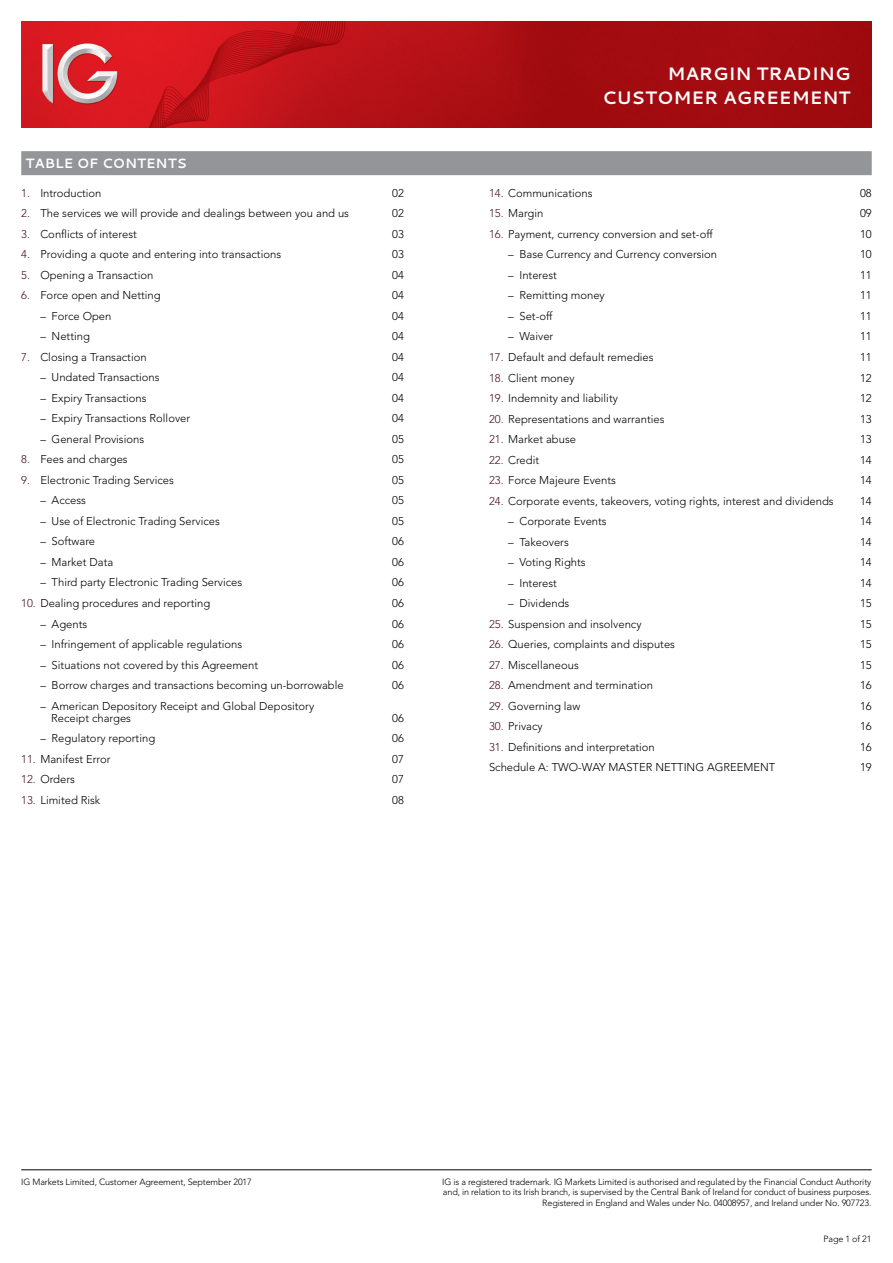
<style>
.page{position:relative;width:893px;height:1263px;background:#fff}
.page>*{position:absolute;margin:0;border:0;box-sizing:border-box;transform-origin:0 0}
.t1{font:700 18px/24px "Cantarell";color:#fff;text-align:right}
.t2{font:700 13.5px "Cantarell";color:#fff}
.t3{font:300 11.25px/12px "Avenir LT Std";color:#000}
.t4{font:300 9px/10.5px "Avenir LT Std";letter-spacing:-.015em;color:#000;text-align:right}
.s1{color:#4b1322}
</style>
<div class="page">
<img style="left:21px;top:21px;width:851px;height:107px">
<hr style="left:21px;top:1169px;width:851px;height:1px;background:#000">
<div style="left:21px;top:151px;width:851px;height:24px;background:#939598"></div>
<p class="t2" style="left:26px;top:154px;width:163px">TABLE OF CONTENTS</p>
<p class="t3" style="left:21px;top:187px;width:82px"><span class="s1">1.</span> Introduction</p>
<p class="t3" style="left:392px;top:187px;width:13px">02</p>
<p class="t3" style="left:21px;top:207px;width:329px"><span class="s1">2.</span> The services we will provide and dealings between you and us</p>
<p class="t3" style="left:392px;top:207px;width:13px">02</p>
<p class="t3" style="left:21px;top:228px;width:117px"><span class="s1">3.</span> Conflicts of interest</p>
<p class="t3" style="left:392px;top:228px;width:13px">03</p>
<p class="t3" style="left:21px;top:248px;width:261px"><span class="s1">4.</span> Providing a quote and entering into transactions</p>
<p class="t3" style="left:392px;top:248px;width:13px">03</p>
<p class="t3" style="left:21px;top:269px;width:134px"><span class="s1">5.</span> Opening a Transaction</p>
<p class="t3" style="left:392px;top:269px;width:13px">04</p>
<p class="t3" style="left:21px;top:289px;width:141px"><span class="s1">6.</span> Force open and Netting</p>
<p class="t3" style="left:392px;top:289px;width:13px">04</p>
<p class="t3" style="left:40px;top:310px;width:73px">– Force Open</p>
<p class="t3" style="left:392px;top:310px;width:13px">04</p>
<p class="t3" style="left:40px;top:330px;width:51px">– Netting</p>
<p class="t3" style="left:392px;top:330px;width:13px">04</p>
<p class="t3" style="left:21px;top:351px;width:127px"><span class="s1">7.</span> Closing a Transaction</p>
<p class="t3" style="left:392px;top:351px;width:13px">04</p>
<p class="t3" style="left:40px;top:371px;width:121px">– Undated Transactions</p>
<p class="t3" style="left:392px;top:371px;width:13px">04</p>
<p class="t3" style="left:40px;top:392px;width:108px">– Expiry Transactions</p>
<p class="t3" style="left:392px;top:392px;width:13px">04</p>
<p class="t3" style="left:40px;top:412px;width:151px">– Expiry Transactions Rollover</p>
<p class="t3" style="left:392px;top:412px;width:13px">04</p>
<p class="t3" style="left:40px;top:433px;width:105px">– General Provisions</p>
<p class="t3" style="left:392px;top:433px;width:13px">05</p>
<p class="t3" style="left:21px;top:454px;width:108px"><span class="s1">8.</span> Fees and charges</p>
<p class="t3" style="left:392px;top:454px;width:13px">05</p>
<p class="t3" style="left:21px;top:474px;width:154px"><span class="s1">9.</span> Electronic Trading Services</p>
<p class="t3" style="left:392px;top:474px;width:13px">05</p>
<p class="t3" style="left:40px;top:495px;width:47px">– Access</p>
<p class="t3" style="left:392px;top:495px;width:13px">05</p>
<p class="t3" style="left:40px;top:515px;width:181px">– Use of Electronic Trading Services</p>
<p class="t3" style="left:392px;top:515px;width:13px">05</p>
<p class="t3" style="left:40px;top:536px;width:56px">– Software</p>
<p class="t3" style="left:392px;top:536px;width:13px">06</p>
<p class="t3" style="left:40px;top:556px;width:74px">– Market Data</p>
<p class="t3" style="left:392px;top:556px;width:13px">06</p>
<p class="t3" style="left:40px;top:577px;width:203px">– Third party Electronic Trading Services</p>
<p class="t3" style="left:392px;top:577px;width:13px">06</p>
<p class="t3" style="left:21px;top:597px;width:190px"><span class="s1">10.</span> Dealing procedures and reporting</p>
<p class="t3" style="left:392px;top:597px;width:13px">06</p>
<p class="t3" style="left:40px;top:618px;width:48px">– Agents</p>
<p class="t3" style="left:392px;top:618px;width:13px">06</p>
<p class="t3" style="left:40px;top:638px;width:203px">– Infringement of applicable regulations</p>
<p class="t3" style="left:392px;top:638px;width:13px">06</p>
<p class="t3" style="left:40px;top:659px;width:219px">– Situations not covered by this Agreement</p>
<p class="t3" style="left:392px;top:659px;width:13px">06</p>
<p class="t3" style="left:40px;top:679px;width:305px">– Borrow charges and transactions becoming un-borrowable</p>
<p class="t3" style="left:392px;top:679px;width:13px">06</p>
<p class="t3" style="left:51px;top:700px;width:264px;text-indent:-11px">– American Depository Receipt and Global Depository<br>Receipt charges</p>
<p class="t3" style="left:392px;top:712px;width:13px">06</p>
<p class="t3" style="left:40px;top:732px;width:116px">– Regulatory reporting</p>
<p class="t3" style="left:392px;top:732px;width:13px">06</p>
<p class="t3" style="left:21px;top:753px;width:91px"><span class="s1">11.</span> Manifest Error</p>
<p class="t3" style="left:392px;top:753px;width:13px">07</p>
<p class="t3" style="left:21px;top:773px;width:55px"><span class="s1">12.</span> Orders</p>
<p class="t3" style="left:392px;top:773px;width:13px">07</p>
<p class="t3" style="left:21px;top:794px;width:81px"><span class="s1">13.</span> Limited Risk</p>
<p class="t3" style="left:392px;top:794px;width:13px">08</p>
<h1 class="t1" style="left:602px;top:61px;width:250px">MARGIN TRADING<br>CUSTOMER AGREEMENT</h1>
<p class="t3" style="left:489px;top:187px;width:105px"><span class="s1">14.</span> Communications</p>
<p class="t3" style="left:860px;top:187px;width:13px">08</p>
<p class="t3" style="left:489px;top:208px;width:56px"><span class="s1">15.</span> Margin</p>
<p class="t3" style="left:860px;top:208px;width:13px">09</p>
<p class="t3" style="left:489px;top:228px;width:225px"><span class="s1">16.</span> Payment, currency conversion and set-off</p>
<p class="t3" style="left:860px;top:228px;width:13px">10</p>
<p class="t3" style="left:508px;top:249px;width:211px">– Base Currency and Currency conversion</p>
<p class="t3" style="left:860px;top:249px;width:13px">10</p>
<p class="t3" style="left:508px;top:269px;width:50px">– Interest</p>
<p class="t3" style="left:860px;top:269px;width:13px">11</p>
<p class="t3" style="left:508px;top:290px;width:98px">– Remitting money</p>
<p class="t3" style="left:860px;top:290px;width:13px">11</p>
<p class="t3" style="left:508px;top:310px;width:46px">– Set-off</p>
<p class="t3" style="left:860px;top:310px;width:13px">11</p>
<p class="t3" style="left:508px;top:331px;width:47px">– Waiver</p>
<p class="t3" style="left:860px;top:331px;width:13px">11</p>
<p class="t3" style="left:489px;top:351px;width:166px"><span class="s1">17.</span> Default and default remedies</p>
<p class="t3" style="left:860px;top:351px;width:13px">11</p>
<p class="t3" style="left:489px;top:372px;width:87px"><span class="s1">18.</span> Client money</p>
<p class="t3" style="left:860px;top:372px;width:13px">12</p>
<p class="t3" style="left:489px;top:392px;width:130px"><span class="s1">19.</span> Indemnity and liability</p>
<p class="t3" style="left:860px;top:392px;width:13px">12</p>
<p class="t3" style="left:489px;top:413px;width:177px"><span class="s1">20.</span> Representations and warranties</p>
<p class="t3" style="left:860px;top:413px;width:13px">13</p>
<p class="t3" style="left:489px;top:433px;width:89px"><span class="s1">21.</span> Market abuse</p>
<p class="t3" style="left:860px;top:433px;width:13px">13</p>
<p class="t3" style="left:489px;top:454px;width:52px"><span class="s1">22.</span> Credit</p>
<p class="t3" style="left:860px;top:454px;width:13px">14</p>
<p class="t3" style="left:489px;top:474px;width:128px"><span class="s1">23.</span> Force Majeure Events</p>
<p class="t3" style="left:860px;top:474px;width:13px">14</p>
<p class="t3" style="left:489px;top:495px;width:346px"><span class="s1">24.</span> Corporate events, takeovers, voting rights, interest and dividends</p>
<p class="t3" style="left:860px;top:495px;width:13px">14</p>
<p class="t3" style="left:508px;top:515px;width:100px">– Corporate Events</p>
<p class="t3" style="left:860px;top:515px;width:13px">14</p>
<p class="t3" style="left:508px;top:536px;width:62px">– Takeovers</p>
<p class="t3" style="left:860px;top:536px;width:13px">14</p>
<p class="t3" style="left:508px;top:556px;width:79px">– Voting Rights</p>
<p class="t3" style="left:860px;top:556px;width:13px">14</p>
<p class="t3" style="left:508px;top:577px;width:50px">– Interest</p>
<p class="t3" style="left:860px;top:577px;width:13px">14</p>
<p class="t3" style="left:508px;top:597px;width:63px">– Dividends</p>
<p class="t3" style="left:860px;top:597px;width:13px">15</p>
<p class="t3" style="left:489px;top:618px;width:154px"><span class="s1">25.</span> Suspension and insolvency</p>
<p class="t3" style="left:860px;top:618px;width:13px">15</p>
<p class="t3" style="left:489px;top:638px;width:188px"><span class="s1">26.</span> Queries, complaints and disputes</p>
<p class="t3" style="left:860px;top:638px;width:13px">15</p>
<p class="t3" style="left:489px;top:659px;width:91px"><span class="s1">27.</span> Miscellaneous</p>
<p class="t3" style="left:860px;top:659px;width:13px">15</p>
<p class="t3" style="left:489px;top:679px;width:165px"><span class="s1">28.</span> Amendment and termination</p>
<p class="t3" style="left:860px;top:679px;width:13px">16</p>
<p class="t3" style="left:489px;top:700px;width:93px"><span class="s1">29.</span> Governing law</p>
<p class="t3" style="left:860px;top:700px;width:13px">16</p>
<p class="t3" style="left:489px;top:720px;width:55px"><span class="s1">30.</span> Privacy</p>
<p class="t3" style="left:860px;top:720px;width:13px">16</p>
<p class="t3" style="left:489px;top:741px;width:167px"><span class="s1">31.</span> Definitions and interpretation</p>
<p class="t3" style="left:860px;top:741px;width:13px">16</p>
<p class="t3" style="left:489px;top:761px;width:288px">Schedule A: TWO-WAY MASTER NETTING AGREEMENT</p>
<p class="t3" style="left:860px;top:761px;width:13px">19</p>
<p class="t4" style="left:21px;top:1176px;width:232px">IG Markets Limited, Customer Agreement, September 2017</p>
<p class="t4" style="left:442px;top:1176px;width:431px">IG is a registered trademark. IG Markets Limited is authorised and regulated by the Financial Conduct Authority and, in relation to its Irish branch, is supervised by the Central Bank of Ireland for conduct of business purposes.<br>Registered in England and Wales under No. 04008957, and Ireland under No. 907723.</p>
<p class="t4" style="left:823px;top:1233px;width:49px">Page 1 of 21</p>
</div>
